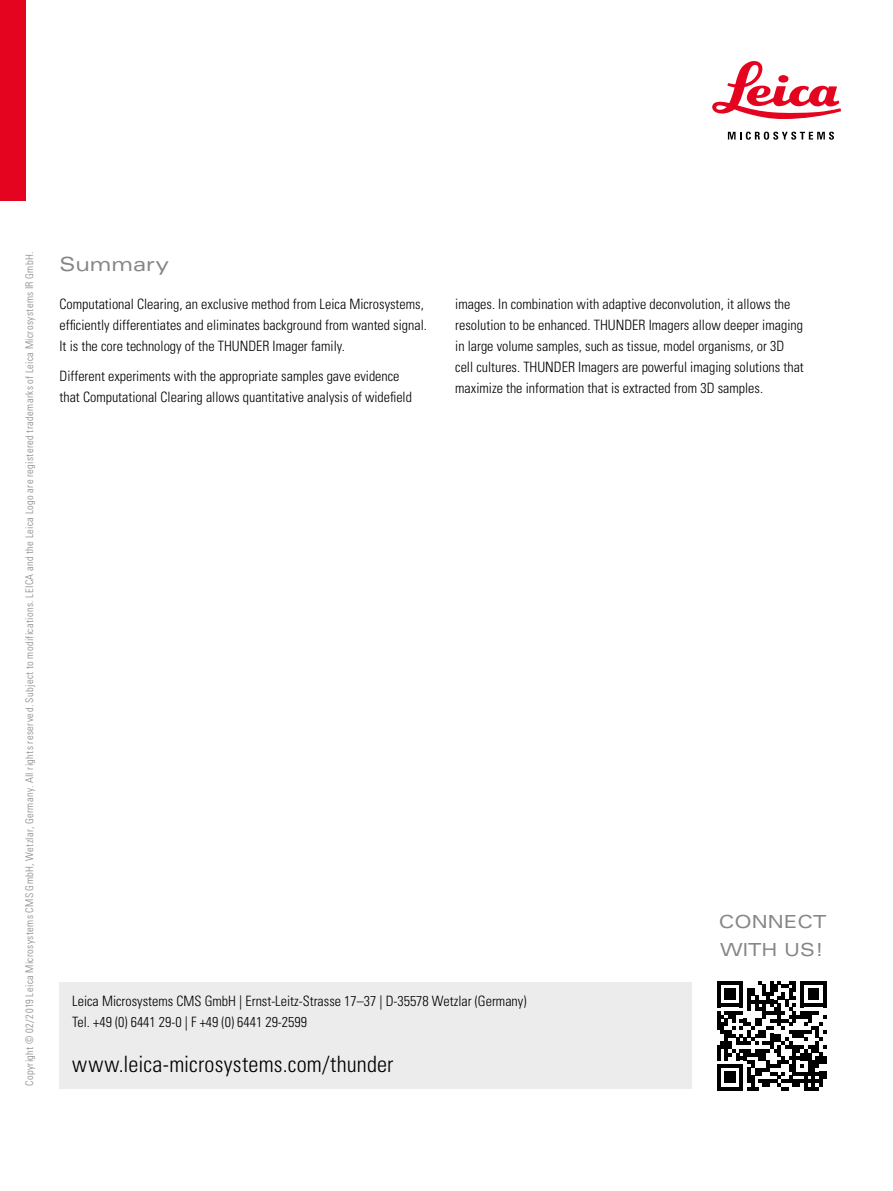
<style>
.page{position:relative;width:893px;height:1191px;background:#fff}
.page>*{position:absolute;margin:0;border:0;box-sizing:border-box;transform-origin:0 0}
.t1{font:300 condensed 22.5px "Univers LT Std";letter-spacing:.005em;color:#000}
.t2{font:expanded 19.5px "Univers LT Std";color:#868686}
.t3{font:expanded 18px/27.8px "Univers LT Std";color:#868686}
.t4{font:300 condensed 14.25px/21px "Univers LT Std";color:#000}
.t5{font:300 condensed 10.5px "Univers LT Std";letter-spacing:.04em;color:#868686}
</style>
<div class="page">
<svg style="left:717px;top:981px;width:110px;height:109px"></svg>
<div style="left:60px;top:982px;width:632px;height:107px;background:#ececec"></div>
<div style="left:0;top:0;width:26px;height:201px;background:#e40420"></div>
<svg style="left:712px;top:61px;width:129px;height:58px"></svg>
<svg style="left:728px;top:132px;width:106px;height:8px"></svg>
<p class="t5" style="left:23px;top:1086px;width:836px;rotate:-90deg">Copyright © 02/2019 Leica Microsystems CMS GmbH, Wetzlar, Germany. All rights reserved. Subject to modifications. LEICA and the Leica Logo are registered trademarks of Leica Microsystems IR GmbH.</p>
<h2 class="t2" style="left:60px;top:252px;width:111px">Summary</h2>
<p class="t4" style="left:60px;top:294px;width:369px">Computational Clearing, an exclusive method from Leica Microsystems, efficiently differentiates and eliminates background from wanted signal.<br>It is the core technology of the THUNDER Imager family.</p>
<p class="t4" style="left:60px;top:365px;width:354px">Different experiments with the appropriate samples gave evidence that Computational Clearing allows quantitative analysis of widefield</p>
<p class="t4" style="left:455px;top:294px;width:350px">images. In combination with adaptive deconvolution, it allows the resolution to be enhanced. THUNDER Imagers allow deeper imaging in large volume samples, such as tissue, model organisms, or 3D cell cultures. THUNDER Imagers are powerful imaging solutions that maximize the information that is extracted from 3D samples.</p>
<p class="t3" style="left:719px;top:907px;width:109px">CONNECT<br>WITH US!</p>
<p class="t4" style="left:72px;top:990px;width:456px">Leica Microsystems CMS GmbH | Ernst-Leitz-Strasse 17–37 | D-35578 Wetzlar (Germany)<br>Tel. +49 (0) 6441 29-0 | F +49 (0) 6441 29-2599</p>
<h1 class="t1" style="left:72px;top:1050px;width:323px">www.leica-microsystems.com/thunder</h1>
</div>
